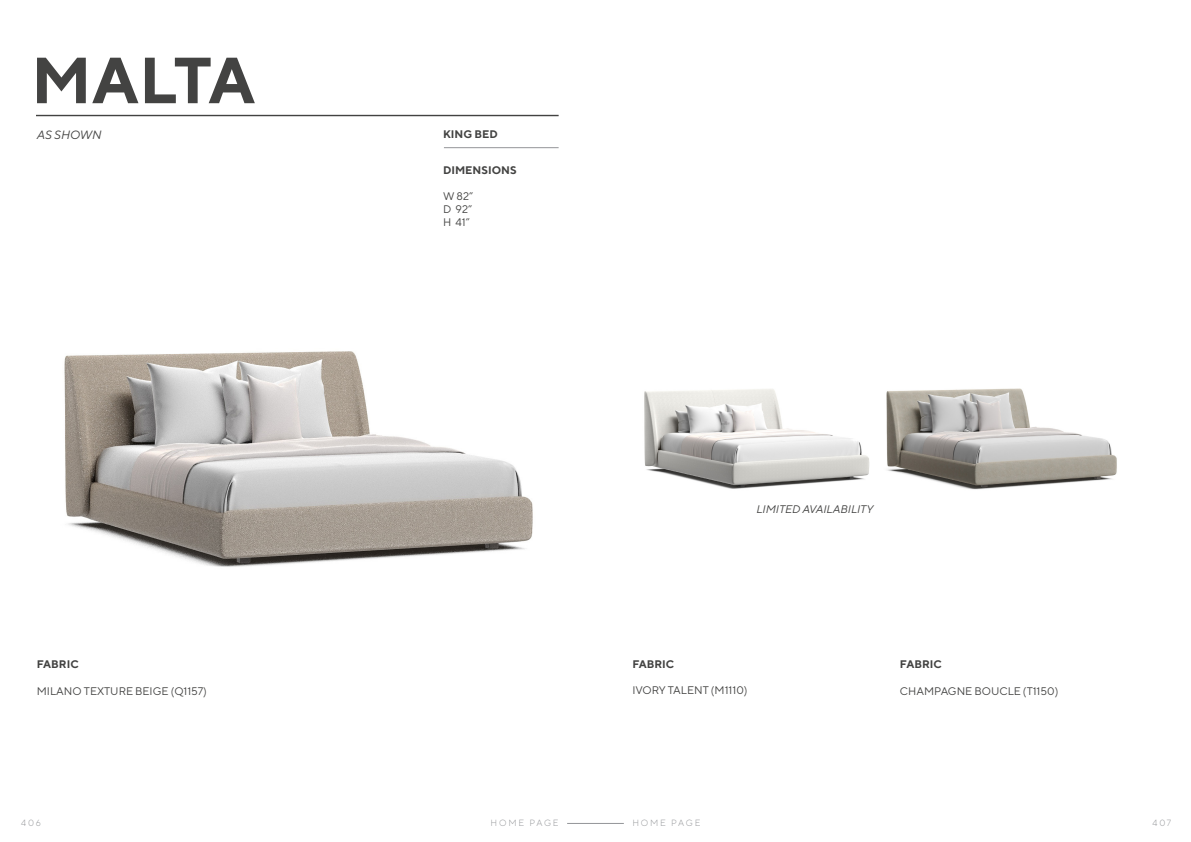
<style>
.page{position:relative;width:1191px;height:842px;background:#fff}
.page>*{position:absolute;margin:0;border:0;box-sizing:border-box;transform-origin:0 0}
.t1{font:700 65px "TT Norms";letter-spacing:-.03em;color:#434342}
.t2{font:italic 12px "TT Norms";color:#434342}
.t3{font:11px/13.2px "TT Norms";color:#434342;text-align:justify}
.t4{font:700 11px "TT Norms";color:#434342}
.t5{font:italic 11px "TT Norms";color:#434342}
.t6{font:300 9px "TT Norms";letter-spacing:.2em;color:#939598}
</style>
<div class="page">
<div style="left:36px;top:115px;width:522px;height:1px;border:1px solid #434342"></div>
<img style="left:64px;top:351px;width:469px;height:216px">
<hr style="left:444px;top:147px;width:114px;height:1px;background:#939598">
<img style="left:644px;top:389px;width:226px;height:100px">
<img style="left:886px;top:388px;width:231px;height:102px">
<hr style="left:567px;top:823px;width:57px;height:1px;background:#939598">
<h1 class="t1" style="left:31px;top:39px;width:226px">MALTA</h1>
<p class="t2" style="left:37px;top:128px;width:66px">AS SHOWN</p>
<p class="t4" style="left:37px;top:657px;width:43px">FABRIC</p>
<p class="t3" style="left:37px;top:684px;width:171px">MILANO TEXTURE BEIGE (Q1157)</p>
<p class="t4" style="left:443px;top:128px;width:56px">KING BED</p>
<p class="t4" style="left:443px;top:163px;width:75px">DIMENSIONS</p>
<p class="t3" style="left:443px;top:189px;width:32px">W 82” D 92” H 41”</p>
<p class="t5" style="left:756px;top:503px;width:118px">LIMITED AVAILABILITY</p>
<p class="t4" style="left:632px;top:657px;width:43px">FABRIC</p>
<p class="t3" style="left:632px;top:683px;width:117px">IVORY TALENT (M1110)</p>
<p class="t4" style="left:900px;top:657px;width:43px">FABRIC</p>
<p class="t3" style="left:900px;top:684px;width:160px">CHAMPAGNE BOUCLE (T1150)</p>
<p class="t6" style="left:21px;top:818px;width:21px">406</p>
<p class="t6" style="left:490px;top:818px;width:69px">HOME PAGE</p>
<p class="t6" style="left:632px;top:818px;width:69px">HOME PAGE</p>
<p class="t6" style="left:1152px;top:818px;width:20px">407</p>
</div>
